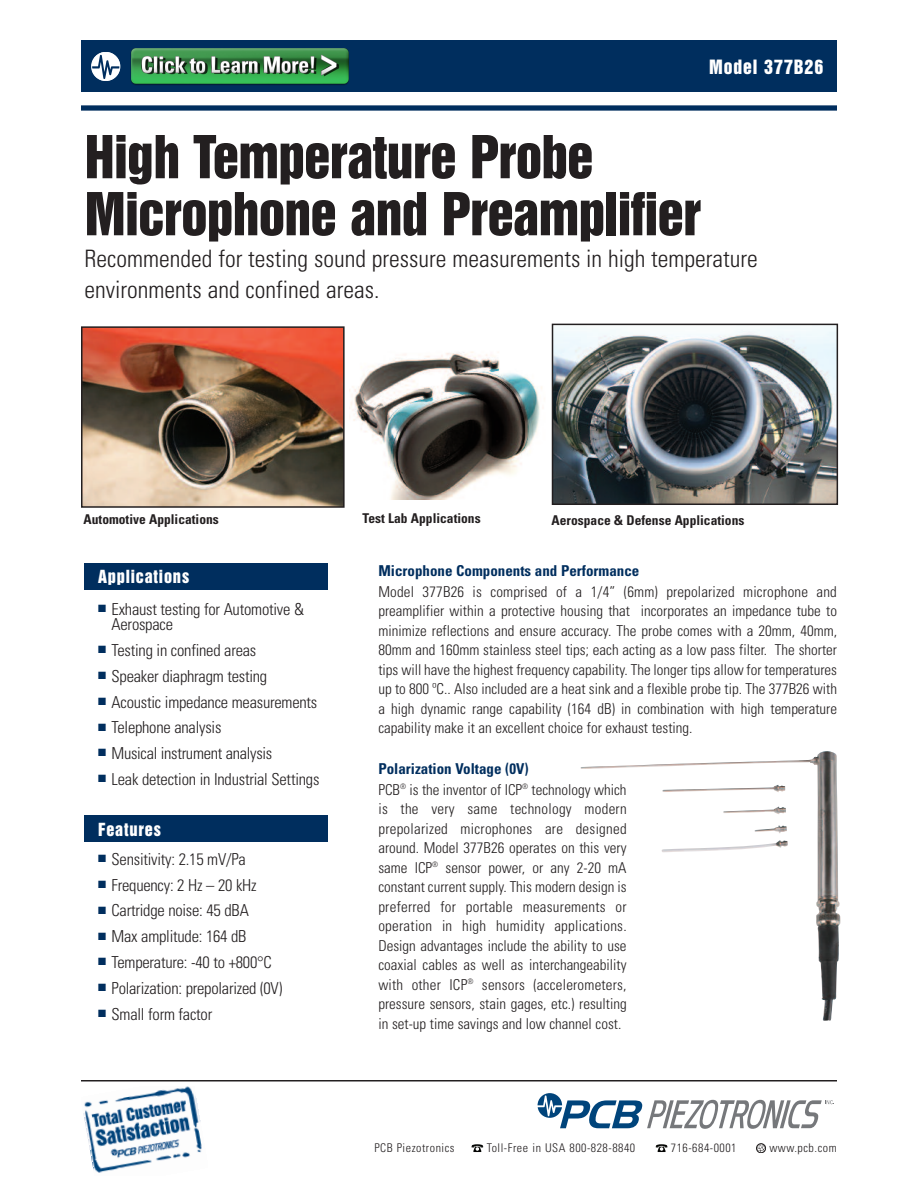
<style>
.page{position:relative;width:918px;height:1188px;background:#fff}
.page>*{position:absolute;margin:0;border:0;box-sizing:border-box;transform-origin:0 0}
.t1{font:54px/57px "Swiss 921 BT Regular A";letter-spacing:-.015em;color:#231f20}
.t2{font:300 condensed 24px/31.5px "Univers";color:#231f20}
.t3{font:18px "Swiss 921 BT Regular A";letter-spacing:.05em;color:#fff}
.t4{font:300 condensed 16.5px/15px "Univers";letter-spacing:-.015em;color:#231f20}
.t5{font:16.5px "Swiss 921 BT Regular A";letter-spacing:.05em;color:#fff}
.t6{font:300 condensed 15px/19.6px "Univers";color:#231f20;text-align:justify}
.t7{font:700 condensed 15px "Univers";color:#002e5e}
.t8{font:700 condensed 13.5px "Univers";color:#231f20}
.t9{font:300 condensed 12px "Univers";letter-spacing:.045em;color:#231f20}
.s1{font-weight:700;color:#002e5e}
</style>
<div class="page">
<img style="left:580px;top:751px;width:260px;height:270px">
<div style="left:85px;top:563px;width:243px;height:27px;background:#002e5e"></div>
<div style="left:85px;top:815px;width:243px;height:27px;background:#002e5e"></div>
<img style="left:83px;top:1086px;width:119px;height:87px">
<div style="left:81px;top:105px;width:756px;height:6px;background:#002e5e"></div>
<div style="left:81px;top:40px;width:756px;height:52px;background:#002e5e"></div>
<svg style="left:91px;top:52px;width:29px;height:29px"></svg>
<div style="left:91px;top:52px;width:29px;height:29px;border:1px solid #fff;border-radius:50%"></div>
<hr style="left:81px;top:1080px;width:756px;height:2px;background:#231f20">
<svg style="left:538px;top:1093px;width:296px;height:36px"></svg>
<div style="left:756px;top:1144px;width:10px;height:9px;border:1px solid #201d1d;border-radius:50%"></div>
<svg style="left:757px;top:1144px;width:9px;height:9px"></svg>
<svg style="left:656px;top:1144px;width:11px;height:8px"></svg>
<svg style="left:471px;top:1144px;width:12px;height:8px"></svg>
<img style="left:84px;top:329px;width:258px;height:176px">
<div style="left:81px;top:326px;width:264px;height:182px;border:2px solid #231f20"></div>
<img style="left:555px;top:327px;width:280px;height:175px">
<div style="left:552px;top:324px;width:286px;height:181px;border:2px solid #231f20"></div>
<img style="left:349px;top:351px;width:193px;height:149px">
<img style="left:131px;top:48px;width:218px;height:37px">
<p class="t3" style="left:709px;top:59px;width:116px">Model 377B26</p>
<h1 class="t1" style="left:85px;top:131px;width:618px">High Temperature Probe<br>Microphone and Preamplifier</h1>
<h2 class="t2" style="left:85px;top:245px;width:675px">Recommended for testing sound pressure measurements in high temperature environments and confined areas.</h2>
<p class="t8" style="left:84px;top:514px;width:137px">Automotive Applications</p>
<p class="t8" style="left:363px;top:513px;width:120px">Test Lab Applications</p>
<p class="t8" style="left:552px;top:515px;width:194px">Aerospace &amp; Defense Applications</p>
<p class="t5" style="left:98px;top:570px;width:93px">Applications</p>
<p class="t7" style="left:378px;top:565px;width:262px">Microphone Components and Performance</p>
<p class="t6" style="left:378px;top:583px;width:460px">Model 377B26 is comprised of a 1/4” (6mm) prepolarized microphone and preamplifier within a protective housing that incorporates an impedance tube to minimize reflections and ensure accuracy. The probe comes with a 20mm, 40mm, 80mm and 160mm stainless steel tips; each acting as a low pass filter. The shorter tips will have the highest frequency capability. The longer tips allow for temperatures up to 800 ºC.. Also included are a heat sink and a flexible probe tip. The 377B26 with a high dynamic range capability (164 dB) in combination with high temperature capability make it an excellent choice for exhaust testing.</p>
<p class="t6" style="left:378px;top:760px;width:250px;text-align:left"><span class="s1">Polarization Voltage (0V)<br></span>PCB<sup>®</sup> is the inventor of ICP<sup>®</sup> technology which is the very same technology modern prepolarized microphones are designed around. Model 377B26 operates on this very same ICP<sup>®</sup> sensor power, or any 2-20 mA constant current supply. This modern design is preferred for portable measurements or operation in high humidity applications.<br>Design advantages include the ability to use coaxial cables as well as interchangeability with other ICP<sup>®</sup> sensors (accelerometers, pressure sensors, stain gages, etc.) resulting in set-up time savings and low channel cost.</p>
<p class="t4" style="left:112px;top:603px;width:194px;text-indent:-14px"><sup>■</sup> Exhaust testing for Automotive &amp;<br>Aerospace</p>
<p class="t4" style="left:98px;top:644px;width:160px"><sup>■</sup> Testing in confined areas</p>
<p class="t4" style="left:98px;top:670px;width:171px"><sup>■</sup> Speaker diaphragm testing</p>
<p class="t4" style="left:98px;top:696px;width:221px"><sup>■</sup> Acoustic impedance measurements</p>
<p class="t4" style="left:98px;top:721px;width:125px"><sup>■</sup> Telephone analysis</p>
<p class="t4" style="left:98px;top:747px;width:176px"><sup>■</sup> Musical instrument analysis</p>
<p class="t4" style="left:98px;top:773px;width:223px"><sup>■</sup> Leak detection in Industrial Settings</p>
<p class="t5" style="left:98px;top:823px;width:64px">Features</p>
<p class="t4" style="left:98px;top:853px;width:149px"><sup>■</sup> Sensitivity: 2.15 mV/Pa</p>
<p class="t4" style="left:98px;top:879px;width:160px"><sup>■</sup> Frequency: 2 Hz – 20 kHz</p>
<p class="t4" style="left:98px;top:904px;width:152px"><sup>■</sup> Cartridge noise: 45 dBA</p>
<p class="t4" style="left:98px;top:930px;width:150px"><sup>■</sup> Max amplitude: 164 dB</p>
<p class="t4" style="left:98px;top:956px;width:175px"><sup>■</sup> Temperature: -40 to +800°C</p>
<p class="t4" style="left:98px;top:982px;width:186px"><sup>■</sup> Polarization: prepolarized (0V)</p>
<p class="t4" style="left:98px;top:1008px;width:116px"><sup>■</sup> Small form factor</p>
<p class="t9" style="left:374px;top:1143px;width:82px">PCB Piezotronics</p>
<p class="t9" style="left:487px;top:1143px;width:150px">Toll-Free in USA 800-828-8840</p>
<p class="t9" style="left:671px;top:1143px;width:67px">716-684-0001</p>
<p class="t9" style="left:769px;top:1143px;width:69px">www.pcb.com</p>
</div>
